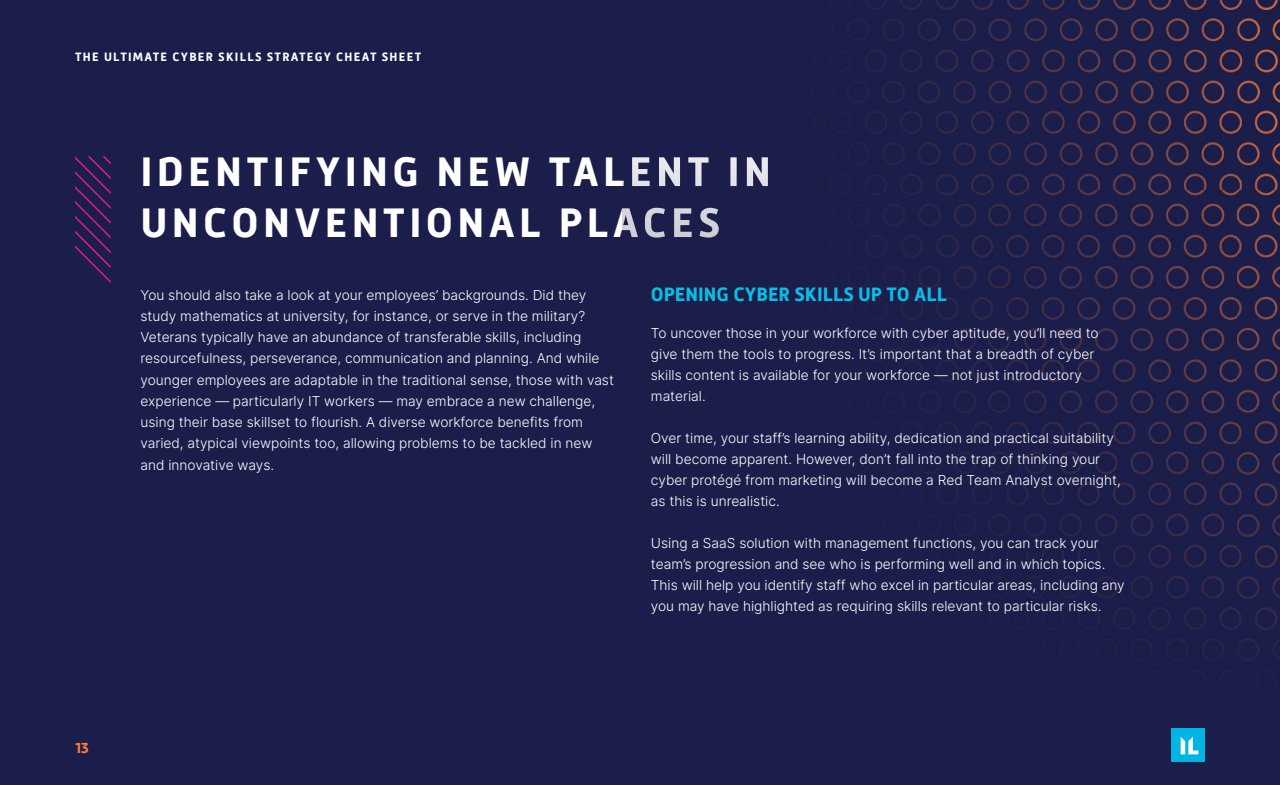
<style>
.page{position:relative;width:1280px;height:785px;background:#fff}
.page>*{position:absolute;margin:0;border:0;box-sizing:border-box;transform-origin:0 0}
.t1{font:700 42.5px/51px "Mic 32 New";letter-spacing:.1em;color:#fff}
.t2{font:700 20px "Mic 32 New";color:#08bee4}
.t3{font:700 15px "Mic 32 New";color:#ff7c3d}
.t4{font:300 13.75px/21.2px "Inter";color:#fff}
.t5{font:700 12.5px "Mic 32 New";letter-spacing:.1em;color:#fff}
</style>
<div class="page">
<div style="left:0;top:710px;width:1280px;height:75px;background:#1b1e4a"></div>
<div style="left:1172px;top:729px;width:33px;height:33px;background:#00b4e4"></div>
<svg style="left:1181px;top:737px;width:17px;height:17px"></svg>
<div style="left:0;top:0;width:1280px;height:710px;background:#1b1e4a"></div>
<img style="left:853px;top:0;width:427px;height:105px">
<svg style="left:865px;top:109px;width:415px;height:551px"></svg>
<img style="left:730px;top:157px;width:38px;height:29px">
<svg style="left:75px;top:156px;width:36px;height:127px"></svg>
<p class="t5" style="left:75px;top:50px;width:348px">THE ULTIMATE CYBER SKILLS STRATEGY CHEAT SHEET</p>
<h1 class="t1" style="left:141px;top:146px;width:632px">IDENTIFYING NEW TALENT IN<br>UNCONVENTIONAL PLACES</h1>
<p class="t3" style="left:75px;top:739px;width:15px">13</p>
<p class="t4" style="left:141px;top:284px;width:475px">You should also take a look at your employees’ backgrounds. Did they study mathematics at university, for instance, or serve in the military?<br>Veterans typically have an abundance of transferable skills, including resourcefulness, perseverance, communication and planning. And while younger employees are adaptable in the traditional sense, those with vast experience — particularly IT workers — may embrace a new challenge, using their base skillset to flourish. A diverse workforce benefits from varied, atypical viewpoints too, allowing problems to be tackled in new and innovative ways.</p>
<h2 class="t2" style="left:651px;top:283px;width:298px">OPENING CYBER SKILLS UP TO ALL</h2>
<p class="t4" style="left:651px;top:322px;width:449px">To uncover those in your workforce with cyber aptitude, you’ll need to give them the tools to progress. It’s important that a breadth of cyber skills content is available for your workforce — not just introductory material.</p>
<p class="t4" style="left:651px;top:427px;width:471px">Over time, your staff’s learning ability, dedication and practical suitability will become apparent. However, don’t fall into the trap of thinking your cyber protégé from marketing will become a Red Team Analyst overnight, as this is unrealistic.</p>
<p class="t4" style="left:651px;top:532px;width:475px">Using a SaaS solution with management functions, you can track your team’s progression and see who is performing well and in which topics.<br>This will help you identify staff who excel in particular areas, including any you may have highlighted as requiring skills relevant to particular risks.</p>
</div>
